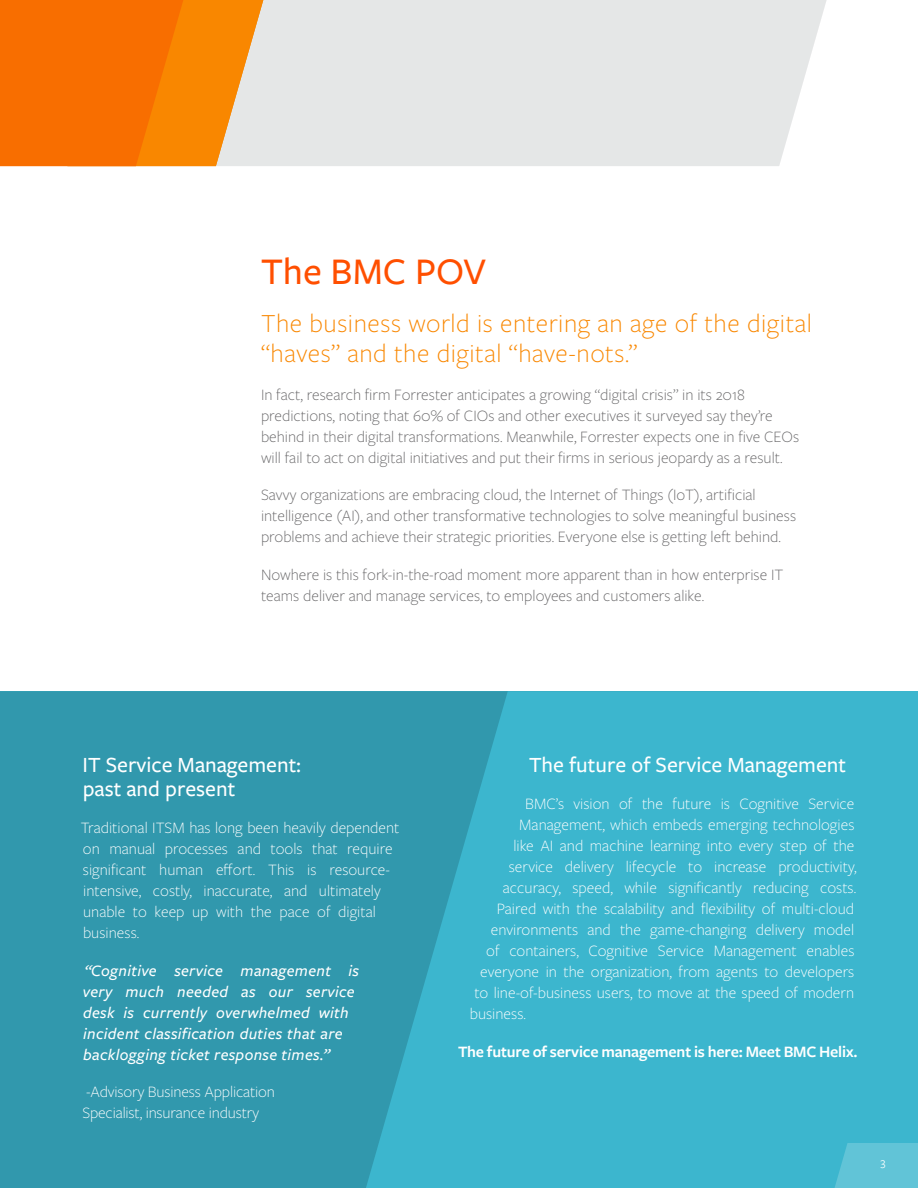
<style>
.page{position:relative;width:918px;height:1188px;background:#fff}
.page>*{position:absolute;margin:0;border:0;box-sizing:border-box;transform-origin:0 0}
.t1{font:500 39px "Freight Sans Pro";color:#ff4f00}
.t2{font:300 27px/30px "Freight Sans Pro";letter-spacing:.02em;color:#f98700}
.t3{font:500 22.5px/24px "Freight Sans Pro";color:#fff}
.t4{font:300 16.5px/21px "Freight Sans Pro";color:#fff}
.t5{font:300 16.5px/21px "Freight Sans Pro";color:#676668}
.t6{font:italic 500 16.5px/21px "Freight Sans Pro";letter-spacing:.02em;color:#fff}
.t7{font:600 16.5px "Freight Sans Pro";letter-spacing:-.01em;color:#fff}
.t8{font:12px "Freight Sans Pro";color:#fff}
</style>
<div class="page">
<div style="left:0;top:691px;width:918px;height:497px;background:#3198ad"></div>
<svg style="left:366px;top:691px;width:552px;height:497px;background:#3ab1c9"></svg>
<div style="left:263px;top:0;width:564px;height:166px;background:#e5e7e7"></div>
<svg style="left:0;top:0;width:263px;height:166px;background:#f68014"></svg>
<svg style="left:835px;top:1143px;width:83px;height:45px;background:#5ec2d6"></svg>
<h1 class="t1" style="left:261px;top:245px;width:226px">The BMC POV</h1>
<h2 class="t2" style="left:261px;top:307px;width:552px">The business world is entering an age of the digital “haves” and the digital “have-nots.”</h2>
<p class="t5" style="left:261px;top:383px;width:540px">In fact, research firm Forrester anticipates a growing “digital crisis” in its 2018 predictions, noting that 60% of CIOs and other executives it surveyed say they’re behind in their digital transformations. Meanwhile, Forrester expects one in five CEOs will fail to act on digital initiatives and put their firms in serious jeopardy as a result.</p>
<p class="t5" style="left:261px;top:484px;width:537px">Savvy organizations are embracing cloud, the Internet of Things (IoT), artificial intelligence (AI), and other transformative technologies to solve meaningful business problems and achieve their strategic priorities. Everyone else is getting left behind.</p>
<p class="t5" style="left:261px;top:563px;width:524px">Nowhere is this fork-in-the-road moment more apparent than in how enterprise IT teams deliver and manage services, to employees and customers alike.</p>
<h3 class="t3" style="left:82px;top:752px;width:220px">IT Service Management: past and present</h3>
<p class="t4" style="left:81px;top:817px;width:320px">Traditional ITSM has long been heavily dependent on manual processes and tools that require significant human effort. This is resource&shy;intensive, costly, inaccurate, and ultimately unable to keep up with the pace of digital business.</p>
<p class="t6" style="left:83px;top:959px;width:278px">“Cognitive service management is very much needed as our service desk is currently overwhelmed with incident classification duties that are backlogging ticket response times.”</p>
<p class="t4" style="left:82px;top:1081px;width:194px">-Advisory Business Application<br>Specialist, insurance industry</p>
<h3 class="t3" style="left:529px;top:752px;width:319px">The future of Service Management</h3>
<p class="t4" style="left:525px;top:793px;width:331px">BMC’s vision of the future is Cognitive Service</p>
<p class="t4" style="left:519px;top:814px;width:337px">Management, which embeds emerging technologies</p>
<p class="t4" style="left:513px;top:835px;width:343px">like AI and machine learning into every step of the</p>
<p class="t4" style="left:509px;top:856px;width:349px">service delivery lifecycle to increase productivity,</p>
<p class="t4" style="left:503px;top:877px;width:355px">accuracy, speed, while significantly reducing costs.</p>
<p class="t4" style="left:497px;top:898px;width:359px">Paired with the scalability and flexibility of multi-cloud</p>
<p class="t4" style="left:491px;top:919px;width:365px">environments and the game-changing delivery model</p>
<p class="t4" style="left:486px;top:940px;width:370px">of containers, Cognitive Service Management enables</p>
<p class="t4" style="left:480px;top:961px;width:376px">everyone in the organization, from agents to developers</p>
<p class="t4" style="left:474px;top:982px;width:381px">to line-of-business users, to move at the speed of modern</p>
<p class="t4" style="left:470px;top:1003px;width:58px">business.</p>
<p class="t7" style="left:458px;top:1040px;width:401px">The future of service management is here: Meet BMC Helix.</p>
<p class="t8" style="left:881px;top:1154px;width:7px">3</p>
</div>
